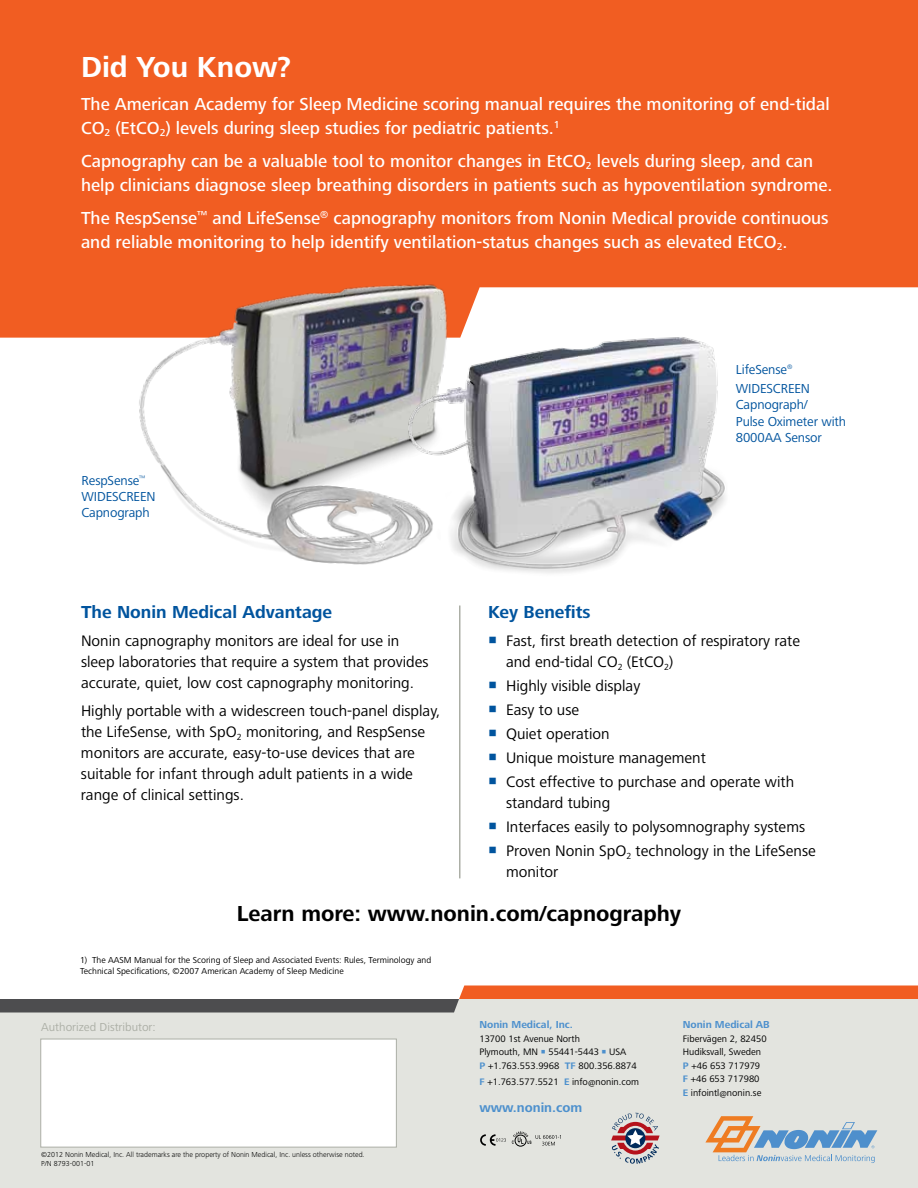
<style>
.page{position:relative;width:918px;height:1188px;background:#fff}
.page>*{position:absolute;margin:0;border:0;box-sizing:border-box;transform-origin:0 0}
.t1{font:700 30px "Frutiger Next LT";color:#fff}
.t2{font:700 22.5px "Frutiger Next LT";color:#000}
.t3{font:500 18px/24px "Frutiger Next LT";color:#fff}
.t4{font:700 18px "Frutiger Next LT";color:#00549e}
.t5{font:15.75px/21px "Frutiger Next LT";color:#000}
.t6{font:13.5px/16.2px "Frutiger Next LT";letter-spacing:-.01em;color:#00549e}
.t7{font:700 13.5px "Frutiger Next LT";color:#4d90cd}
.t8{font:12px "Frutiger Next LT";color:#acafa6}
.t9{font:700 10.5px "Frutiger Next LT";color:#4d90cd}
.t10{font:9.75px/13.5px "Frutiger Next LT";color:#000}
.t11{font:9px/10.8px "Frutiger Next LT";color:#000}
.t12{font:300 7.5px/9px "Frutiger Next LT";color:#000}
.s1{color:#00549e}
.s2{color:#4d90cd}
.s3{font-weight:700;color:#4d90cd}
</style>
<div class="page">
<div style="left:0;top:999px;width:918px;height:189px;background:#e3e4df"></div>
<svg style="left:0;top:986px;width:918px;height:26px"></svg>
<svg style="left:705px;top:1116px;width:172px;height:47px"></svg>
<div style="left:40px;top:1039px;width:357px;height:109px;background:#fff;border:1px solid #acafa6"></div>
<div style="left:0;top:0;width:918px;height:338px;background:#f15d22"></div>
<svg style="left:480px;top:1134px;width:26px;height:12px"></svg>
<div style="left:515px;top:1135px;width:12px;height:12px;border:1px solid #000;border-radius:50%"></div>
<svg style="left:512px;top:1131px;width:49px;height:15px"></svg>
<svg style="left:611px;top:1113px;width:49px;height:51px"></svg>
<hr style="left:459px;top:606px;width:1px;height:272px;background:#acafa6">
<img style="left:94px;top:237px;width:428px;height:373px">
<img style="left:388px;top:308px;width:382px;height:291px">
<h1 class="t1" style="left:81px;top:50px;width:212px">Did You Know?</h1>
<p class="t3" style="left:81px;top:92px;width:750px">The American Academy for Sleep Medicine scoring manual requires the monitoring of end-tidal<br>CO<sub>2</sub> (EtCO<sub>2</sub>) levels during sleep studies for pediatric patients.<sup>1</sup></p>
<p class="t3" style="left:81px;top:149px;width:753px">Capnography can be a valuable tool to monitor changes in EtCO<sub>2</sub> levels during sleep, and can help clinicians diagnose sleep breathing disorders in patients such as hypoventilation syndrome.</p>
<p class="t3" style="left:81px;top:206px;width:749px">The RespSense<sup>™</sup> and LifeSense<sup>®</sup> capnography monitors from Nonin Medical provide continuous and reliable monitoring to help identify ventilation-status changes such as elevated EtCO<sub>2</sub>.</p>
<p class="t6" style="left:82px;top:472px;width:76px">RespSense<sup>™<br></sup>WIDESCREEN<br>Capnograph</p>
<p class="t4" style="left:81px;top:602px;width:253px">The Nonin Medical Advantage</p>
<p class="t5" style="left:81px;top:630px;width:349px">Nonin capnography monitors are ideal for use in sleep laboratories that require a system that provides accurate, quiet, low cost capnography monitoring.</p>
<p class="t5" style="left:81px;top:700px;width:361px">Highly portable with a widescreen touch-panel display, the LifeSense, with SpO<sub>2</sub> monitoring, and RespSense monitors are accurate, easy-to-use devices that are suitable for infant through adult patients in a wide range of clinical settings.</p>
<p class="t6" style="left:736px;top:359px;width:76px;line-height:19.5px">LifeSense<sup>®<br></sup>WIDESCREEN</p>
<p class="t6" style="left:736px;top:397px;width:112px">Capnograph/<br>Pulse Oximeter with<br>8000AA Sensor</p>
<p class="t4" style="left:488px;top:602px;width:104px">Key Benefits</p>
<p class="t5" style="left:506px;top:630px;width:296px;text-indent:-18px"><span class="s1">○</span> Fast, first breath detection of respiratory rate and end-tidal CO<sub>2</sub> (EtCO<sub>2</sub>)</p>
<p class="t5" style="left:488px;top:675px;width:154px"><span class="s1">○</span> Highly visible display</p>
<p class="t5" style="left:488px;top:699px;width:93px"><span class="s1">○</span> Easy to use</p>
<p class="t5" style="left:488px;top:723px;width:123px"><span class="s1">○</span> Quiet operation</p>
<p class="t5" style="left:488px;top:747px;width:219px"><span class="s1">○</span> Unique moisture management</p>
<p class="t5" style="left:506px;top:771px;width:290px;text-indent:-18px"><span class="s1">○</span> Cost effective to purchase and operate with standard tubing</p>
<p class="t5" style="left:488px;top:816px;width:319px"><span class="s1">○</span> Interfaces easily to polysomnography systems</p>
<p class="t5" style="left:506px;top:840px;width:311px;text-indent:-18px"><span class="s1">○</span> Proven Nonin SpO<sub>2</sub> technology in the LifeSense monitor</p>
<h2 class="t2" style="left:237px;top:901px;width:446px">Learn more: www.nonin.com/capnography</h2>
<p class="t11" style="left:80px;top:955px;width:353px">1) The AASM Manual for the Scoring of Sleep and Associated Events: Rules, Terminology and<br>Technical Specifications, ©2007 American Academy of Sleep Medicine</p>
<p class="t8" style="left:41px;top:1021px;width:116px">Authorized Distributor:</p>
<p class="t9" style="left:479px;top:1019px;width:95px">Nonin Medical, Inc.</p>
<p class="t10" style="left:479px;top:1032px;width:159px">13700 1st Avenue North<br>Plymouth, MN <span class="s2">○</span> 55441-5443 <span class="s2">○</span> USA<br><span class="s3">P</span> +1.763.553.9968 <span class="s3">TF</span> 800.356.8874</p>
<p class="t10" style="left:479px;top:1075px;width:161px"><span class="s3">F</span> +1.763.577.5521 <span class="s3">E</span> info@nonin.com</p>
<p class="t7" style="left:479px;top:1100px;width:104px">www.nonin.com</p>
<p class="t12" style="left:41px;top:1150px;width:325px">©2012 Nonin Medical, Inc. All trademarks are the property of Nonin Medical, Inc. unless otherwise noted.<br>P/N 8793-001-01</p>
<p class="t9" style="left:683px;top:1019px;width:89px">Nonin Medical AB</p>
<p class="t10" style="left:683px;top:1032px;width:85px">Fibervägen 2, 82450<br>Hudiksvall, Sweden<br><span class="s3">P</span> +46 653 717979<br><span class="s3">F</span> +46 653 717980<br><span class="s3">E</span> infointl@nonin.se</p>
</div>
